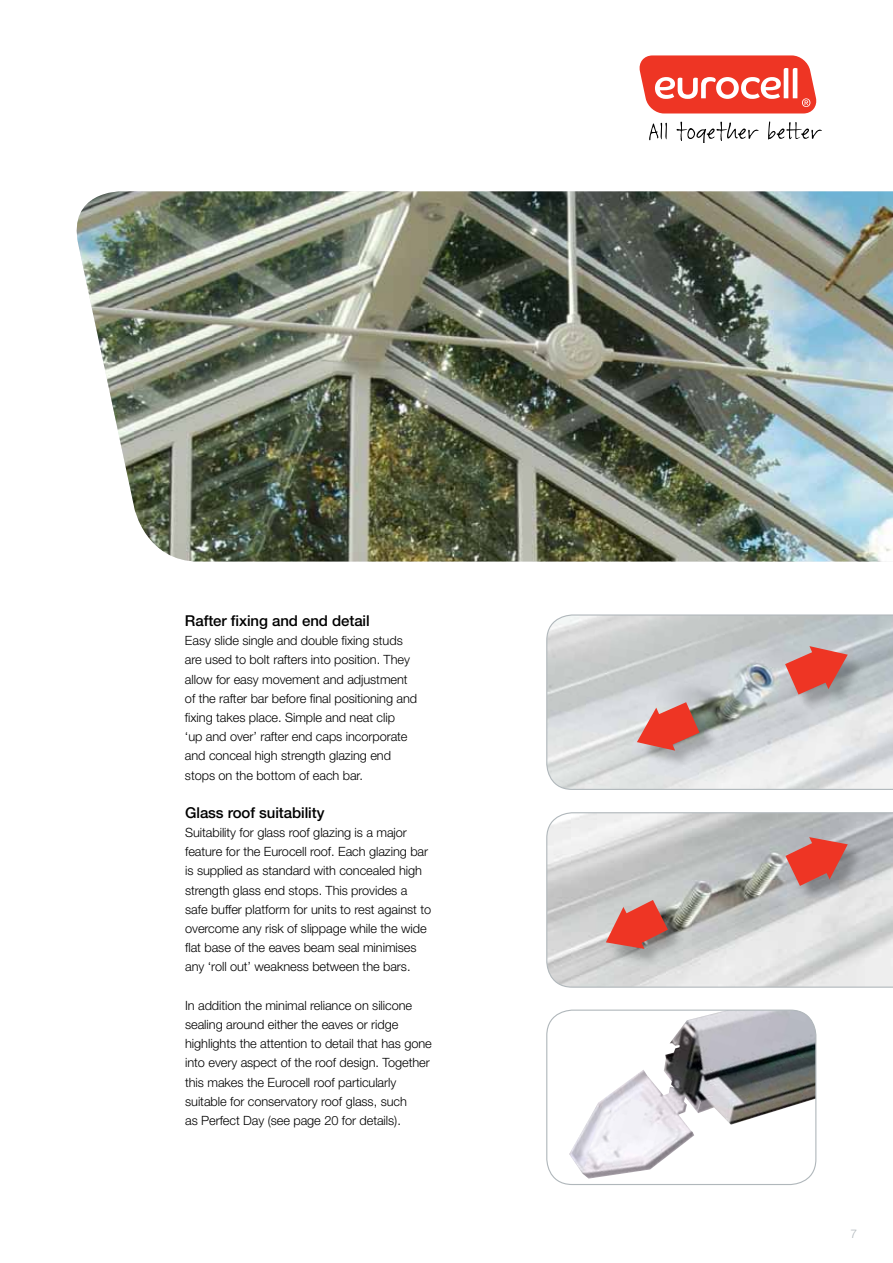
<style>
.page{position:relative;width:893px;height:1263px;background:#fff}
.page>*{position:absolute;margin:0;border:0;box-sizing:border-box;transform-origin:0 0}
.t1{font:500 15px "Helvetica Neue LT Std";letter-spacing:-.005em;color:#000}
.t2{font:300 12.75px/19.2px "Helvetica Neue LT Std";letter-spacing:-.005em;color:#000}
.t3{font:300 12px "Helvetica Neue LT Std";color:#b0b7bb}
</style>
<div class="page">
<svg style="left:677px;top:122px;width:81px;height:21px"></svg>
<svg style="left:768px;top:121px;width:54px;height:18px"></svg>
<svg style="left:639px;top:55px;width:178px;height:58px"></svg>
<svg style="left:649px;top:123px;width:18px;height:17px"></svg>
<img style="left:76px;top:191px;width:817px;height:370px">
<svg style="left:546px;top:614px;width:347px;height:176px;background:#d0d3d5"></svg>
<svg style="left:546px;top:812px;width:347px;height:176px;background:#cdcfcf"></svg>
<img style="left:569px;top:1011px;width:247px;height:167px">
<div style="left:546px;top:1009px;width:270px;height:176px;border:1px solid #b0b7bb;border-radius:26px"></div>
<div style="left:609px;top:903px;width:76px;height:64px;background:#000;opacity:.25"></div>
<svg style="left:606px;top:900px;width:62px;height:49px;background:#d36b60"></svg>
<div style="left:789px;top:840px;width:76px;height:64px;background:#000;opacity:.25"></div>
<svg style="left:785px;top:837px;width:63px;height:49px;background:#cb655d"></svg>
<div style="left:788px;top:649px;width:78px;height:63px;background:#000;opacity:.25"></div>
<svg style="left:785px;top:646px;width:63px;height:48px;background:#d16a62"></svg>
<div style="left:640px;top:705px;width:78px;height:64px;background:#000;opacity:.25"></div>
<svg style="left:637px;top:702px;width:62px;height:49px;background:#d87167"></svg>
<p class="t1" style="left:185px;top:612px;width:186px">Rafter fixing and end detail</p>
<p class="t2" style="left:185px;top:631px;width:234px">Easy slide single and double fixing studs are used to bolt rafters into position. They allow for easy movement and adjustment of the rafter bar before final positioning and fixing takes place. Simple and neat clip<br>‘up and over’ rafter end caps incorporate and conceal high strength glazing end stops on the bottom of each bar.</p>
<p class="t1" style="left:185px;top:803px;width:141px">Glass roof suitability</p>
<p class="t2" style="left:185px;top:822px;width:248px">Suitability for glass roof glazing is a major feature for the Eurocell roof. Each glazing bar is supplied as standard with concealed high strength glass end stops. This provides a safe buffer platform for units to rest against to overcome any risk of slippage while the wide flat base of the eaves beam seal minimises any ‘roll out’ weakness between the bars.</p>
<p class="t2" style="left:185px;top:995px;width:248px">In addition the minimal reliance on silicone sealing around either the eaves or ridge highlights the attention to detail that has gone into every aspect of the roof design. Together this makes the Eurocell roof particularly suitable for conservatory roof glass, such<br>as Perfect Day (see page 20 for details).</p>
<p class="t3" style="left:850px;top:1226px;width:8px">7</p>
</div>
